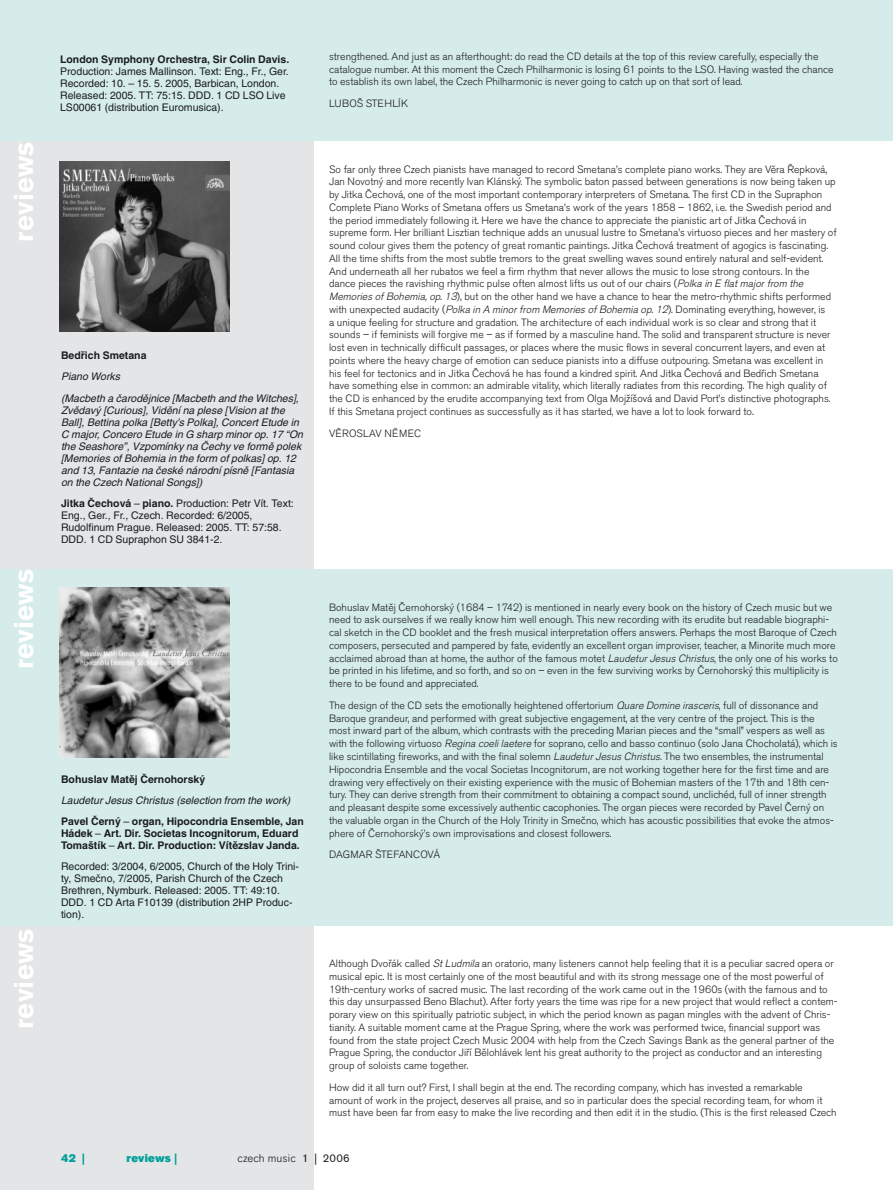
<style>
.page{position:relative;width:893px;height:1190px;background:#fff}
.page>*{position:absolute;margin:0;border:0;box-sizing:border-box;transform-origin:0 0}
.t1{font:700 27px "Akzidenz Grotesk BECE";letter-spacing:.01em;color:#fff}
.t2{font:300 11.25px "Akzidenz Grotesk BECE";letter-spacing:.01em;color:#1b1c20}
.t3{font:11.25px "Akzidenz Grotesk BECE Super";letter-spacing:.015em;color:#009f9a}
.t4{font:300 10.5px/12.8px "Akzidenz Grotesk BECE";color:#1b1c20}
.t5{font:10.5px/12px "Helvetica CE";color:#1b1c20}
.t6{font:italic 10.5px/12px "Helvetica CE";color:#1b1c20}
.t7{font:700 10.5px/12px "Helvetica CE";color:#1b1c20}
.t8{font:300 10.5px "Akzidenz Grotesk BECE";letter-spacing:.02em;color:#1b1c20}
.s1{font-weight:700}
.s2{font-weight:700;font-style:normal}
.s3{font-style:normal}
.s4{font-weight:400}
.s5{font-style:italic}
</style>
<div class="page">
<div style="left:0;top:0;width:313px;height:1189px;background:#e3e5e6"></div>
<div style="left:0;top:0;width:892px;height:140px;background:#d5eceb"></div>
<img style="left:60px;top:162px;width:170px;height:170px">
<div style="left:0;top:569px;width:892px;height:356px;background:#d5eceb"></div>
<img style="left:60px;top:587px;width:169px;height:170px">
<h1 class="t1" style="left:14px;top:242px;width:102px;rotate:-90deg">reviews</h1>
<h1 class="t1" style="left:14px;top:669px;width:102px;rotate:-90deg">reviews</h1>
<h1 class="t1" style="left:14px;top:1029px;width:102px;rotate:-90deg">reviews</h1>
<p class="t7" style="left:60px;top:54px;width:230px">London Symphony Orchestra, Sir Colin Davis.</p>
<p class="t5" style="left:60px;top:66px;width:230px">Production: James Mallinson. Text: Eng., Fr., Ger.<br>Recorded: 10. – 15. 5. 2005, Barbican, London.<br>Released: 2005. TT: 75:15. DDD. 1 CD LSO Live LS00061 (distribution Euromusica).</p>
<p class="t7" style="left:61px;top:351px;width:87px">Bedfiich Smetana</p>
<p class="t6" style="left:61px;top:367px;width:239px;line-height:21px">Piano Works<br>(Macbeth a ãarodûjnice [Macbeth and the Witches],</p>
<p class="t6" style="left:61px;top:404px;width:243px">Zvûdav˘ [Curious], Vidûní na plese [Vision at the Ball], Bettina polka [Betty’s Polka], Concert Etude in C major, Concero Etude in G sharp minor op. 17 “On the Seashore”, Vzpomínky na âechy ve formû polek [Memories of Bohemia in the form of polkas] op. 12 and 13, Fantazie na ãeské národní písnû [Fantasia on the Czech National Songs])</p>
<p class="t5" style="left:61px;top:498px;width:234px"><span class="s1">Jitka âechová</span> – <span class="s1">piano.</span> Production: Petr Vít. Text:<br>Eng., Ger., Fr., Czech. Recorded: 6/2005, Rudolfinum Prague. Released: 2005. TT: 57:58.<br>DDD. 1 CD Supraphon SU 3841-2.</p>
<p class="t7" style="left:61px;top:774px;width:146px">Bohuslav Matûj âernohorsk˘</p>
<p class="t6" style="left:61px;top:790px;width:244px;line-height:21px">Laudetur Jesus Christus (selection from the work)<br><span class="s2">Pavel âern˘</span> <span class="s3">–</span> <span class="s2">organ, Hipocondria Ensemble, Jan</span></p>
<p class="t7" style="left:61px;top:828px;width:240px">Hádek <span class="s4">–</span> Art. Dir. Societas Incognitorum, Eduard<br>Toma‰tík <span class="s4">–</span> Art. Dir. Production: Vítûzslav Janda.</p>
<p class="t5" style="left:61px;top:861px;width:239px">Recorded: 3/2004, 6/2005, Church of the Holy Trini&shy;ty, Smeãno, 7/2005, Parish Church of the Czech Brethren, Nymburk. Released: 2005. TT: 49:10.<br>DDD. 1 CD Arta F10139 (distribution 2HP Produc&shy;tion).</p>
<p class="t4" style="left:329px;top:51px;width:506px">strengthened. And just as an afterthought: do read the CD details at the top of this review carefully, especially the catalogue number. At this moment the Czech Philharmonic is losing 61 points to the LSO. Having wasted the chance to establish its own label, the Czech Philharmonic is never going to catch up on that sort of lead.</p>
<p class="t4" style="left:329px;top:98px;width:80px">LUBOŠ STEHLÍK</p>
<p class="t4" style="left:329px;top:164px;width:509px">So far only three Czech pianists have managed to record Smetana’s complete piano works. They are Věra Řepková, Jan Novotný and more recently Ivan Klánský. The symbolic baton passed between generations is now being taken up by Jitka Čechová, one of the most important contemporary interpreters of Smetana. The first CD in the Supraphon Complete Piano Works of Smetana offers us Smetana’s work of the years 1858 – 1862, i.e. the Swedish period and the period immediately following it. Here we have the chance to appreciate the pianistic art of Jitka Čechová in supreme form. Her brilliant Lisztian technique adds an unusual lustre to Smetana’s virtuoso pieces and her mastery of sound colour gives them the potency of great romantic paintings. Jitka Čechová treatment of agogics is fascinating.<br>All the time shifts from the most subtle tremors to the great swelling waves sound entirely natural and self-evident.<br>And underneath all her rubatos we feel a firm rhythm that never allows the music to lose strong contours. In the dance pieces the ravishing rhythmic pulse often almost lifts us out of our chairs (<span class="s5">Polka in E flatmajorfrom the Memories ofBohemia,op.13</span>), but on the other hand we have a chance to hear the metro-rhythmic shifts performed with unexpected audacity (<span class="s5">Polka in Aminorfrom Memories ofBohemia op.12</span>). Dominating everything, however, is<br>a unique feeling for structure and gradation. The architecture of each individual work is so clear and strong that it sounds – if feminists will forgive me – as if formed by a masculine hand. The solid and transparent structure is never lost even in technically difficult passages, or places where the music flows in several concurrent layers, and even at points where the heavy charge of emotion can seduce pianists into a diffuse outpouring. Smetana was excellent in his feel for tectonics and in Jitka Čechová he has found a kindred spirit. And Jitka Čechová and Bedřich Smetana have something else in common: an admirable vitality, which literally radiates from this recording. The high quality of the CD is enhanced by the erudite accompanying text from Olga Mojžíšová and David Port’s distinctive photographs.<br>If this Smetana project continues as successfully as it has started, we have a lot to look forward to.</p>
<p class="t8" style="left:329px;top:429px;width:94px">VĚROSLAV NĚMEC</p>
<p class="t4" style="left:329px;top:602px;width:510px">Bohuslav Matěj Černohorský (1684 – 1742) is mentioned in nearly every book on the history of Czech music but we need to ask ourselves if we really know him well enough. This new recording with its erudite but readable biographi&shy;cal sketch in the CD booklet and the fresh musical interpretation offers answers. Perhaps the most Baroque of Czech composers, persecuted and pampered by fate, evidently an excellent organ improviser, teacher, a Minorite much more acclaimed abroad than at home, the author of the famous motet <span class="s5">LaudeturJesus Christus</span>, the only one of his works to be printed in his lifetime, and so forth, and so on – even in the few surviving works by Černohorský this multiplicity is there to be found and appreciated.</p>
<p class="t4" style="left:329px;top:700px;width:510px">The design of the CD sets the emotionally heightened offertorium <span class="s5">Quare Domine irasceris</span>, full of dissonance and Baroque grandeur, and performed with great subjective engagement, at the very centre of the project. This is the most inward part of the album, which contrasts with the preceding Marian pieces and the “small” vespers as well as with the following virtuoso <span class="s5">Reginacoelilaetere</span>for soprano, cello and basso continuo (solo Jana Chocholatá), which is like scintillating fireworks, and with the final solemn <span class="s5">LaudeturJesus Christus</span>. The two ensembles, the instrumental Hipocondria Ensemble and the vocal Societas Incognitorum, are not working together here for the first time and are drawing very effectively on their existing experience with the music of Bohemian masters of the 17th and 18th cen&shy;tury. They can derive strength from their commitment to obtaining a compact sound, unclichéd, full of inner strength and pleasant despite some excessively authentic cacophonies. The organ pieces were recorded by Pavel Černý on the valuable organ in the Church of the Holy Trinity in Smečno, which has acoustic possibilities that evoke the atmos&shy;phere of Černohorský’s own improvisations and closest followers.</p>
<p class="t4" style="left:329px;top:849px;width:113px">DAGMAR ŠTEFANCOVÁ</p>
<p class="t4" style="left:329px;top:958px;width:510px">Although Dvořák called <span class="s5">StLudmila</span> an oratorio, many listeners cannot help feeling that it is a peculiar sacred opera or musical epic. It is most certainly one of the most beautiful and with its strong message one of the most powerful of 19th-century works of sacred music. The last recording of the work came out in the 1960s (with the famous and to this day unsurpassed Beno Blachut). After forty years the time was ripe for a new project that would reflect a contem&shy;porary view on this spiritually patriotic subject, in which the period known as pagan mingles with the advent of Chris&shy;tianity. A suitable moment came at the Prague Spring, where the work was performed twice, financial support was found from the state project Czech Music 2004 with help from the Czech Savings Bank as the general partner of the Prague Spring, the conductor Jiří Bělohlávek lent his great authority to the project as conductor and an interesting group of soloists came together.</p>
<p class="t4" style="left:329px;top:1082px;width:509px">How did it all turn out? First, I shall begin at the end. The recording company, which has invested a remarkable amount of work in the project, deserves all praise, and so in particular does the special recording team, for whom it must have been far from easy to make the live recording and then edit it in the studio. (This is the first released Czech</p>
<p class="t3" style="left:61px;top:1153px;width:25px">42 |</p>
<p class="t3" style="left:127px;top:1153px;width:52px">reviews |</p>
<p class="t2" style="left:237px;top:1153px;width:114px">czech music <span class="s4">1 | 2006</span></p>
</div>
